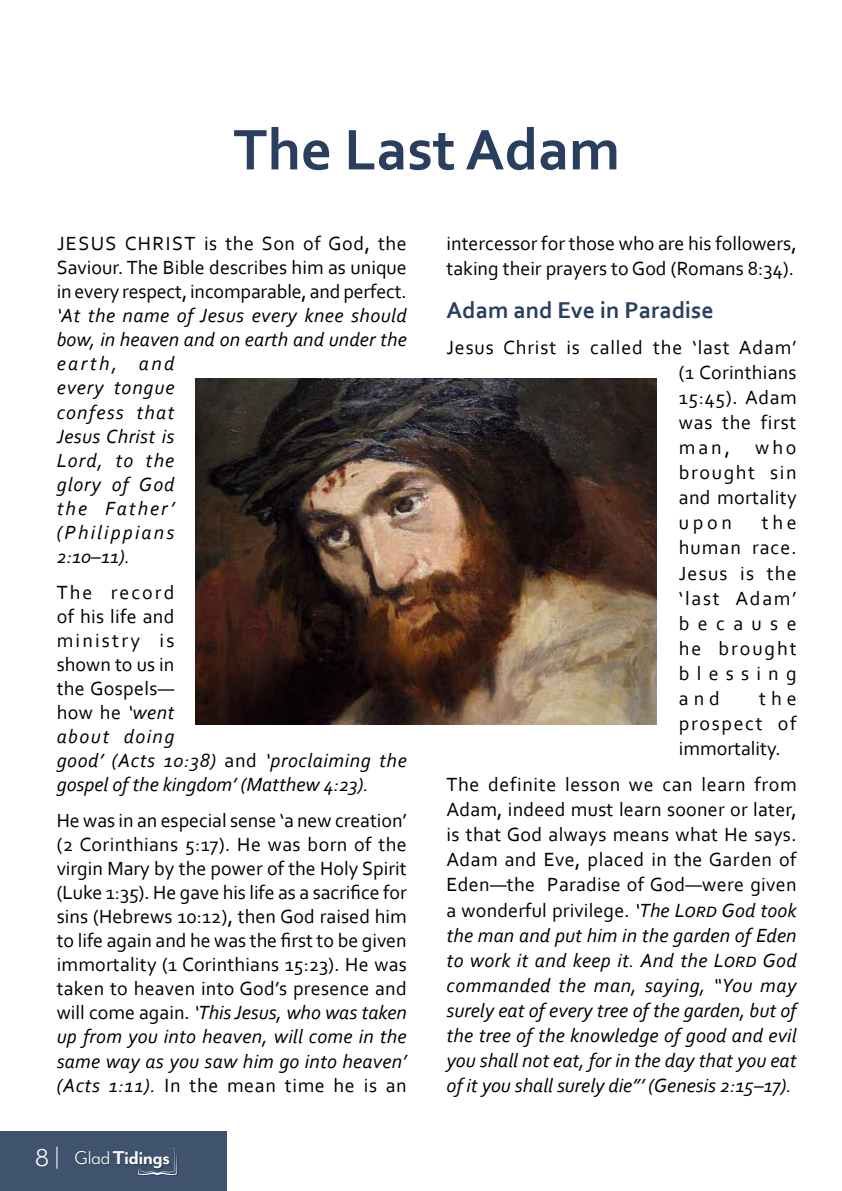
<style>
.page{position:relative;width:842px;height:1191px;background:#fff}
.page>*{position:absolute;margin:0;border:0;box-sizing:border-box;transform-origin:0 0}
.t1{font:700 60px "Corbel";color:#2a3f5e}
.t2{font:700 24px "Corbel";color:#2a3f5e}
.t3{font:700 21.4px "Mr Eaves Mod OT";letter-spacing:-.025em;color:#fff}
.t4{font:20px/25px "Corbel";letter-spacing:.015em;color:#000;text-align:justify}
.t5{font:italic 20px/24px "Corbel";letter-spacing:.025em;color:#000}
.s1{font-style:normal}
.s2{font-style:italic}
.s3{font-weight:400;font-size:28px}
.s4{font-weight:400}
</style>
<div class="page">
<img style="left:196px;top:379px;width:460px;height:345px">
<div style="left:0;top:1131px;width:227px;height:60px;background:#3f526e"></div>
<img style="left:138px;top:1161px;width:40px;height:15px">
<svg style="left:138px;top:1148px;width:39px;height:27px"></svg>
<img style="left:75px;top:1148px;width:97px;height:24px">
<h1 class="t1" style="left:233px;top:112px;width:388px">The Last Adam</h1>
<p class="t4" style="left:57px;top:231px;width:352px;line-height:24px">JESUS CHRIST is the Son of God, the Saviour. The Bible describes him as unique in every respect, incomparable, and perfect.</p>
<p class="t5" style="left:57px;top:303px;width:352px">‘At the name of Jesus every knee should bow, in heaven and on earth and under the earth, and<br>every tongue<br>confess that<br>Jesus Christ is<br>Lord, to the<br>glory of God<br>the Father’<br>(Philippians<br>2:10–11).</p>
<p class="t5" style="left:57px;top:579px;width:352px"><span class="s1">The record<br>of his life and<br>ministry is<br>shown to us in<br>the Gospels—<br>how he</span> ‘went<br>about doing<br>good’ (Acts 10:38) <span class="s1">and</span> ‘proclaiming the gospel of the kingdom’ (Matthew 4:23).</p>
<p class="t4" style="left:57px;top:807px;width:352px;line-height:24px">He was in an especial sense ‘a new creation’ (2 Corinthians 5:17). He was born of the virgin Mary by the power of the Holy Spirit (Luke 1:35). He gave his life as a sacrifice for sins (Hebrews 10:12), then God raised him to life again and he was the first to be given immortality (1 Corinthians 15:23). He was taken to heaven into God’s presence and will come again. <span class="s2">‘This Jesus, who was taken up from you into heaven, will come in the same way as you saw him go into heaven’ (Acts 1:11).</span> In the mean time he is an</p>
<p class="t3" style="left:35px;top:1146px;width:137px"><span class="s3">8 |</span> <span class="s4">Glad</span> Tidings</p>
<p class="t4" style="left:446px;top:230px;width:352px">intercessor for those who are his followers, taking their prayers to God (Romans 8:34).</p>
<p class="t2" style="left:446px;top:295px;width:269px">Adam and Eve in Paradise</p>
<p class="t4" style="left:679px;top:334px;width:119px;text-indent:-232px">Jesus Christ is called the ‘last Adam’ (1 Corinthians 15:45). Adam was the first man,</p>
<p class="t4" style="left:679px;top:434px;width:119px;text-indent:76px">who brought sin and mortality upon</p>
<p class="t4" style="left:679px;top:510px;width:119px;text-indent:83px">the human race.<br>Jesus is the ‘last Adam’ because he brought blessing and</p>
<p class="t4" style="left:679px;top:685px;width:119px;text-indent:80px">the prospect of immortality.</p>
<p class="t5" style="left:446px;top:771px;width:352px;line-height:25px;text-align:justify"><span class="s1">The definite lesson we can learn from Adam, indeed must learn sooner or later, is that God always means what He says.<br>Adam and Eve, placed in the Garden of Eden—the Paradise of God—were given a wonderful privilege.</span> ‘The Lord God took the man and put him in the garden of Eden to work it and keep it. And the Lord God commanded the man, saying, “You may surely eat of every tree of the garden, but of the tree of the knowledge of good and evil you shall not eat, for in the day that you eat of it you shall surely die”’ (Genesis 2:15–17).</p>
</div>
